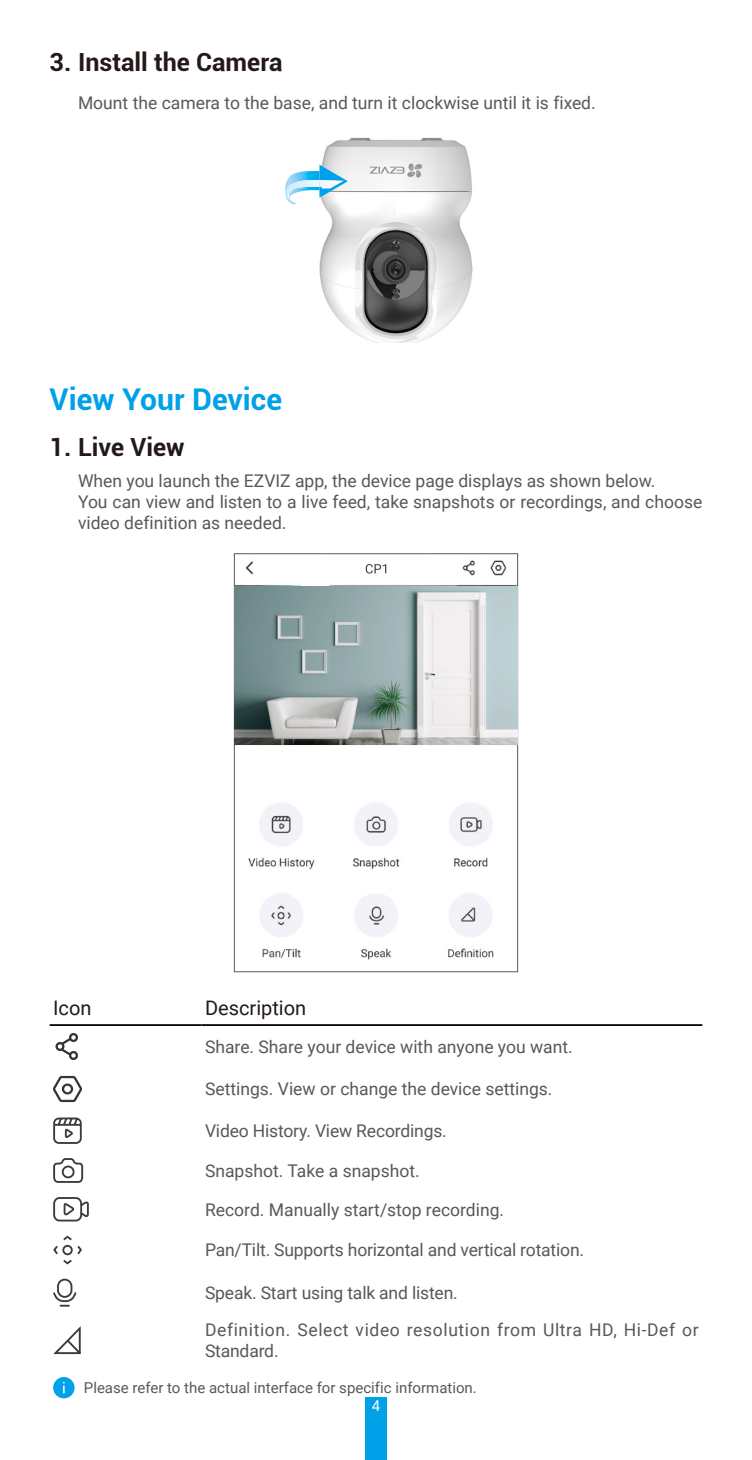
<style>
.page{position:relative;width:752px;height:1460px;background:#fff}
.page>*{position:absolute;margin:0;border:0;box-sizing:border-box;transform-origin:0 0}
.t1{font:700 30px "Roboto";color:#00a1e9}
.t2{font:700 25px "Roboto";color:#231916}
.t3{font:20px "Roboto";color:#231916}
.t4{font:17.5px/21px "Roboto";color:#595857}
.t5{font:17.5px/37px "Roboto";letter-spacing:.035em;color:#595857}
.t6{font:15px "Roboto";color:#595857}
.t7{font:15px "Roboto";color:#fff}
</style>
<div class="page">
<div style="left:365px;top:1398px;width:21px;height:62px;background:#00a1e9"></div>
<img style="left:293px;top:137px;width:180px;height:205px">
<img style="left:285px;top:171px;width:34px;height:33px">
<svg style="left:319px;top:165px;width:28px;height:33px"></svg>
<img style="left:286px;top:180px;width:33px;height:15px">
<img style="left:319px;top:180px;width:25px;height:9px">
<img style="left:236px;top:560px;width:279px;height:400px">
<div style="left:319px;top:560px;width:110px;height:19px;background:#fff"></div>
<svg style="left:365px;top:564px;width:21px;height:9px"></svg>
<img style="left:234px;top:586px;width:283px;height:159px">
<hr style="left:50px;top:1024px;width:151px;height:2px;background:#000">
<hr style="left:201px;top:1024px;width:501px;height:2px;background:#000">
<img style="left:55px;top:1033px;width:23px;height:27px">
<img style="left:53px;top:1075px;width:28px;height:28px">
<svg style="left:53px;top:1117px;width:31px;height:66px"></svg>
<svg style="left:53px;top:1197px;width:36px;height:25px"></svg>
<svg style="left:53px;top:1235px;width:29px;height:30px"></svg>
<div style="left:57px;top:1279px;width:15px;height:19px;border:2px solid #3f3b3a;border-radius:7px"></div>
<svg style="left:53px;top:1291px;width:24px;height:16px"></svg>
<svg style="left:53px;top:1326px;width:28px;height:29px"></svg>
<div style="left:53px;top:1377px;width:21px;height:21px;background:#00a1e9;border-radius:50%"></div>
<svg style="left:63px;top:1382px;width:2px;height:11px"></svg>
<h2 class="t2" style="left:50px;top:44px;width:234px">3. Install the Camera</h2>
<p class="t4" style="left:78px;top:91px;width:519px">Mount the camera to the base, and turn it clockwise until it is fixed.</p>
<h1 class="t1" style="left:50px;top:378px;width:234px">View Your Device</h1>
<h2 class="t2" style="left:50px;top:429px;width:136px">1. Live View</h2>
<p class="t4" style="left:78px;top:469px;width:625px">When you launch the EZVIZ app, the device page displays as shown below.<br>You can view and listen to a live feed, take snapshots or recordings, and choose video definition as needed.</p>
<p class="t3" style="left:53px;top:994px;width:40px">Icon</p>
<p class="t3" style="left:205px;top:994px;width:103px">Description</p>
<p class="t4" style="left:205px;top:1035px;width:369px">Share. Share your device with anyone you want.</p>
<p class="t4" style="left:205px;top:1078px;width:349px">Settings. View or change the device settings.</p>
<p class="t4" style="left:205px;top:1119px;width:243px">Video History. View Recordings.</p>
<p class="t4" style="left:205px;top:1159px;width:216px">Snapshot. Take a snapshot.</p>
<p class="t4" style="left:205px;top:1198px;width:300px">Record. Manually start/stop recording.</p>
<p class="t4" style="left:205px;top:1239px;width:380px">Pan/Tilt. Supports horizontal and vertical rotation.</p>
<p class="t5" style="left:205px;top:1273px;width:495px">Speak. Start using talk and listen.<br>Definition. Select video resolution from Ultra HD, Hi-Def or</p>
<p class="t4" style="left:205px;top:1339px;width:75px">Standard.</p>
<p class="t6" style="left:84px;top:1377px;width:394px">Please refer to the actual interface for specific information.</p>
<p class="t7" style="left:371px;top:1395px;width:10px">4</p>
</div>
